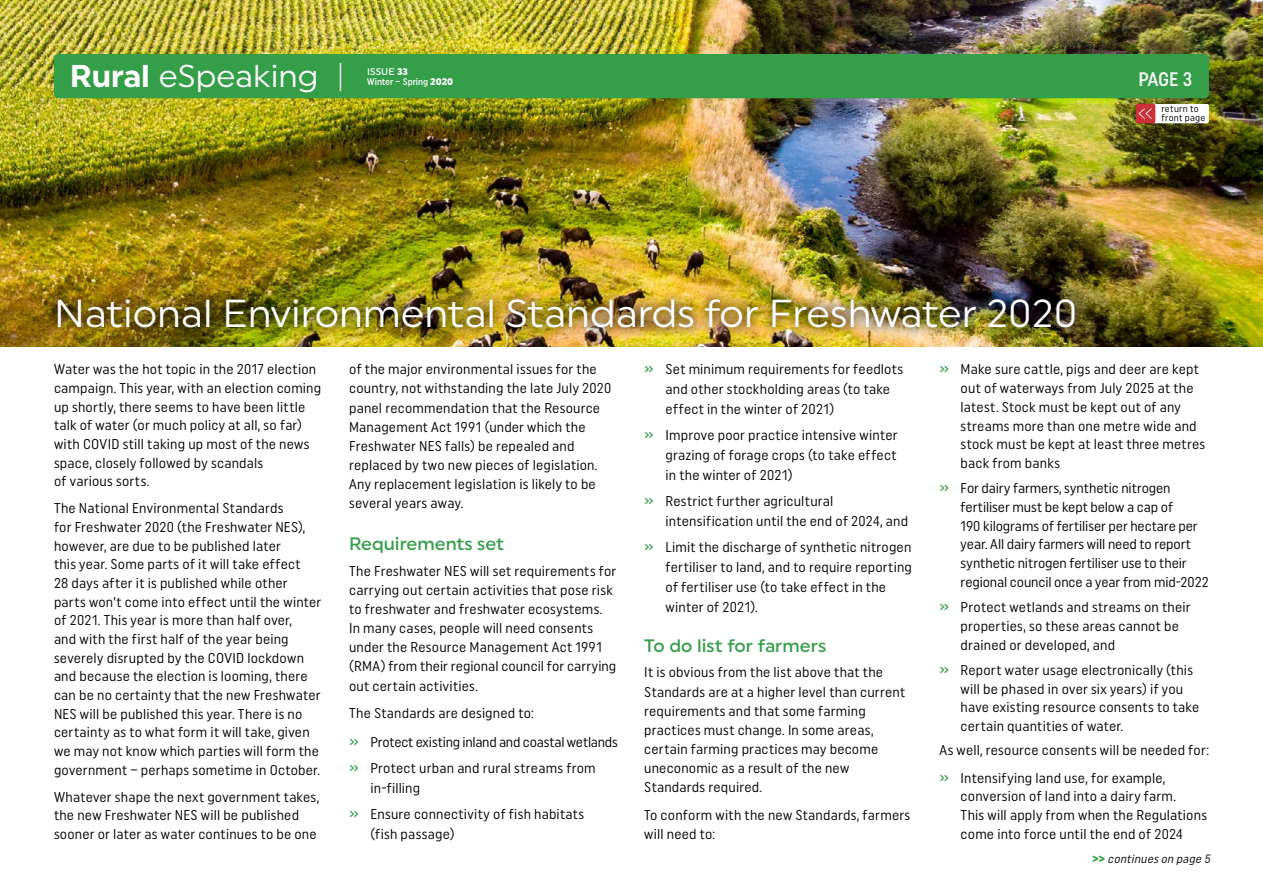
<style>
.page{position:relative;width:1263px;height:893px;background:#fff}
.page>*{position:absolute;margin:0;border:0;box-sizing:border-box;transform-origin:0 0}
.t1{font:39px "Uniform";color:#fff}
.t2{font:31.5px "Uniform";color:#fff}
.t3{font:500 19.5px "Uniform Condensed";color:#fff}
.t4{font:500 18px "Uniform";color:#349e49}
.t5{font:14.25px/18.6px "Uniform Condensed";letter-spacing:.015em;color:#000}
.t6{font:14.25px/18.8px "Uniform Condensed";letter-spacing:-.005em;color:#000}
.t7{font:14.25px/28.3px "Uniform Condensed";letter-spacing:-.01em;color:#000}
.t8{font:italic 12px "Uniform Condensed";color:#000}
.t9{font:9.6px/9px "Uniform Condensed";letter-spacing:.03em;color:#000}
.t10{font:500 9.6px "Uniform Condensed";color:#fff}
.t11{font:500 9.6px "Uniform";color:#fff}
.s1{font-weight:700}
.s2{font-weight:900}
.s3{font-family:"Uniform";font-weight:900}
.s4{font-weight:500;color:#349e49}
.s5{font-weight:900;font-style:normal;color:#349e49}
</style>
<div class="page">
<img style="left:0;top:0;width:1263px;height:347px">
<div style="left:1151px;top:104px;width:58px;height:19px;background:#fff;border-radius:2px"></div>
<div style="left:1136px;top:104px;width:19px;height:19px;background:#cd2f36;border-radius:2px"></div>
<svg style="left:1139px;top:108px;width:13px;height:11px"></svg>
<div style="left:54px;top:54px;width:1155px;height:44px;background:#349e49;border-radius:4px"></div>
<svg style="left:340px;top:63px;width:1px;height:28px"></svg>
<div style="left:46px;top:288px;width:1041px;height:51px;background:#000;opacity:.75"></div>
<h2 class="t2" style="left:70px;top:57px;width:250px"><span class="s1">Rural</span> eSpeaking</h2>
<p class="t11" style="left:367px;top:65px;width:42px">ISSUE <span class="s2">33</span></p>
<p class="t10" style="left:367px;top:76px;width:87px">Winter – Spring <span class="s3">2020</span></p>
<h3 class="t3" style="left:1138px;top:67px;width:55px">PAGE 3</h3>
<h1 class="t1" style="left:54px;top:290px;width:1025px">National Environmental Standards for Freshwater 2020</h1>
<p class="t9" style="left:1161px;top:104px;width:46px">return to front page</p>
<p class="t5" style="left:54px;top:360px;width:269px">Water was the hot topic in the 2017 election campaign. This year, with an election coming up shortly, there seems to have been little talk of water (or much policy at all, so far) with COVID still taking up most of the news space, closely followed by scandals<br>of various sorts.</p>
<p class="t5" style="left:54px;top:499px;width:269px">The National Environmental Standards<br>for Freshwater 2020 (the Freshwater NES), however, are due to be published later<br>this year. Some parts of it will take effect<br>28 days after it is published while other parts won’t come into effect until the winter of 2021. This year is more than half over,<br>and with the first half of the year being severely disrupted by the COVID lockdown and because the election is looming, there can be no certainty that the new Freshwater NES will be published this year. There is no certainty as to what form it will take, given we may not know which parties will form the government – perhaps sometime in October.</p>
<p class="t5" style="left:54px;top:787px;width:267px">Whatever shape the next government takes, the new Freshwater NES will be published sooner or later as water continues to be one</p>
<p class="t5" style="left:349px;top:359px;width:264px;line-height:19.2px">of the major environmental issues for the country, not withstanding the late July 2020 panel recommendation that the Resource Management Act 1991 (under which the Freshwater NES falls) be repealed and replaced by two new pieces of legislation.<br>Any replacement legislation is likely to be several years away.</p>
<p class="t4" style="left:349px;top:533px;width:156px">Requirements set</p>
<p class="t5" style="left:349px;top:561px;width:269px;line-height:19.2px">The Freshwater NES will set requirements for carrying out certain activities that pose risk to freshwater and freshwater ecosystems.<br>In many cases, people will need consents under the Resource Management Act 1991 (RMA) from their regional council for carrying out certain activities.</p>
<p class="t7" style="left:349px;top:699px;width:270px">The Standards are designed to:<br><span class="s4">»</span> Protect existing inland and coastal wetlands</p>
<p class="t5" style="left:370px;top:758px;width:227px;line-height:20px;text-indent:-21px"><span class="s4">»</span> Protect urban and rural streams from in-filling</p>
<p class="t5" style="left:370px;top:804px;width:215px;line-height:20px;text-indent:-21px"><span class="s4">»</span> Ensure connectivity of fish habitats (fish passage)</p>
<p class="t5" style="left:665px;top:359px;width:239px;line-height:20px;text-indent:-21px"><span class="s4">»</span> Set minimum requirements for feedlots and other stockholding areas (to take effect in the winter of 2021)</p>
<p class="t5" style="left:665px;top:425px;width:234px;line-height:20px;text-align:justify;text-indent:-21px"><span class="s4">»</span> Improve poor practice intensive winter grazing of forage crops (to take effect in the winter of 2021)</p>
<p class="t5" style="left:665px;top:491px;width:244px;line-height:20px;text-indent:-21px"><span class="s4">»</span> Restrict further agricultural intensification until the end of 2024, and</p>
<p class="t5" style="left:665px;top:537px;width:248px;line-height:20px;text-indent:-21px"><span class="s4">»</span> Limit the discharge of synthetic nitrogen fertiliser to land, and to require reporting of fertiliser use (to take effect in the winter of 2021).</p>
<p class="t4" style="left:644px;top:635px;width:183px">To do list for farmers</p>
<p class="t5" style="left:644px;top:662px;width:262px;line-height:19.2px">It is obvious from the list above that the Standards are at a higher level than current requirements and that some farming practices must change. In some areas, certain farming practices may become uneconomic as a result of the new Standards required.</p>
<p class="t5" style="left:644px;top:805px;width:268px;line-height:19.2px">To conform with the new Standards, farmers will need to:</p>
<p class="t5" style="left:961px;top:360px;width:246px;text-indent:-21px"><span class="s4">»</span> Make sure cattle, pigs and deer are kept out of waterways from July 2025 at the latest. Stock must be kept out of any streams more than one metre wide and stock must be kept at least three metres back from banks</p>
<p class="t6" style="left:961px;top:479px;width:250px;text-indent:-21px"><span class="s4">»</span> For dairy farmers, synthetic nitrogen fertiliser must be kept below a cap of<br>190 kilograms of fertiliser per hectare per year. All dairy farmers will need to report synthetic nitrogen fertiliser use to their regional council once a year from mid-2022</p>
<p class="t5" style="left:961px;top:597px;width:231px;text-indent:-21px"><span class="s4">»</span> Protect wetlands and streams on their properties, so these areas cannot be drained or developed, and</p>
<p class="t5" style="left:961px;top:660px;width:240px;text-indent:-21px"><span class="s4">»</span> Report water usage electronically (this will be phased in over six years) if you have existing resource consents to take certain quantities of water.</p>
<p class="t5" style="left:939px;top:736px;width:271px;line-height:27.3px">As well, resource consents will be needed for: <span class="s4">»</span> Intensifying land use, for example,</p>
<p class="t5" style="left:961px;top:787px;width:248px">conversion of land into a dairy farm.<br>This will apply from when the Regulations come into force until the end of 2024</p>
<p class="t8" style="left:1092px;top:851px;width:122px"><span class="s5">&gt; &gt;</span> continueson page 5</p>
</div>
